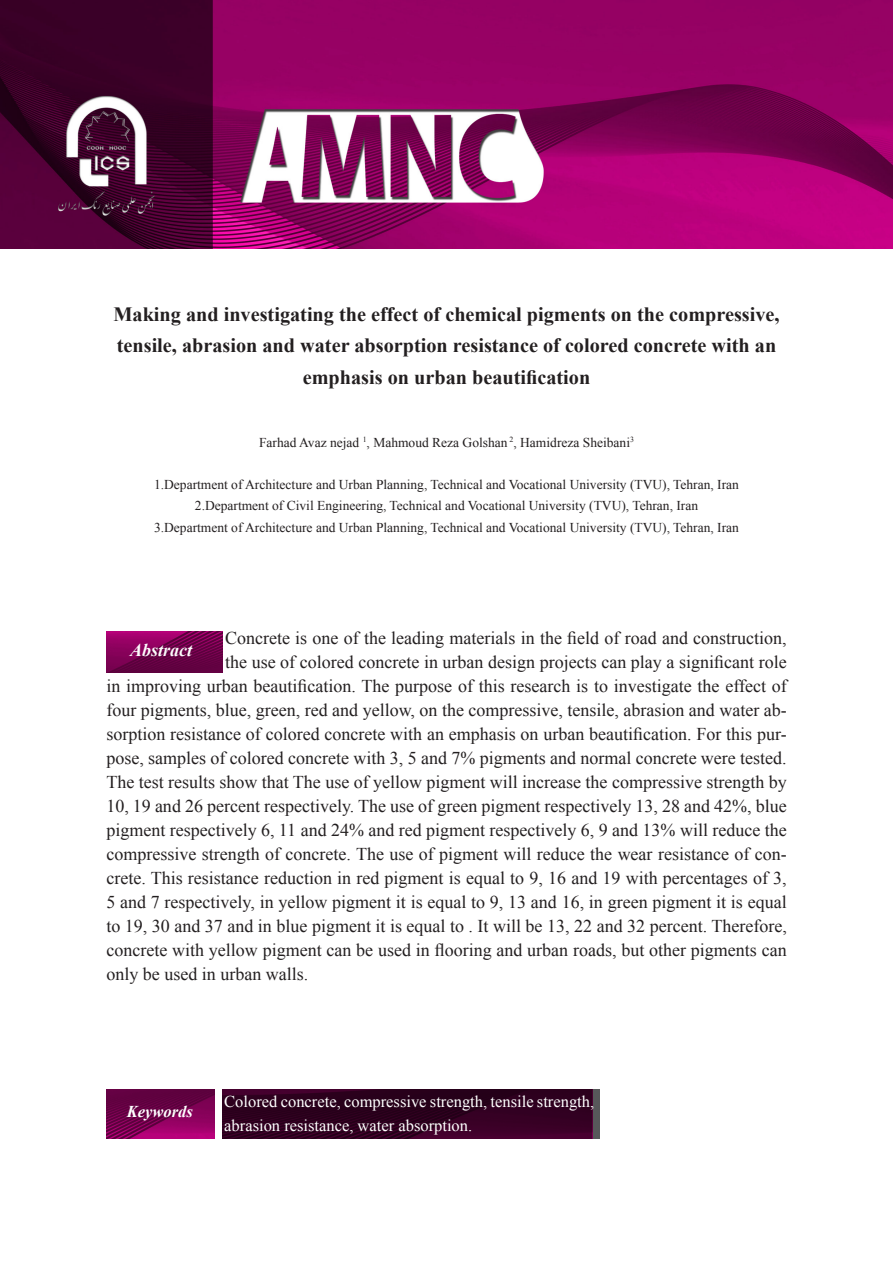
<style>
.page{position:relative;width:893px;height:1263px;background:#fff}
.page>*{position:absolute;margin:0;border:0;box-sizing:border-box;transform-origin:0 0}
.English{font:700 20.25px/31.5px "Times New Roman";color:#231f20;text-align:center}
.English-2{font:18px/24px "Times New Roman";color:#231f20;text-align:justify}
.t1{font:italic 700 18px "Times New Roman";color:#fcfcfc}
.English-3{font:16.5px/24px "Times New Roman";color:#fff}
.t2{font:italic 700 16.5px "Times New Roman";color:#fff}
.English-4{font:13.5px "Times New Roman";color:#231f20}
.English-5{font:7.8px "Times New Roman";color:#231f20}
.s1{font-size:13.5px}
</style>
<div class="page">
<img style="left:0;top:0;width:893px;height:249px">
<img style="left:106px;top:631px;width:116px;height:42px">
<img style="left:106px;top:1089px;width:108px;height:49px">
<svg style="left:222px;top:1089px;width:378px;height:49px;background:#300120"></svg>
<p class="English" style="left:113px;top:298px;width:668px">Making and investigating the effect of chemical pigments on the compressive, tensile, abrasion and water absorption resistance of colored concrete with an emphasis on urban beautification</p>
<p class="English-4" style="left:259px;top:433px;width:102px">Farhad Avaz nejad</p>
<p class="English-5" style="left:630px;top:434px;width:5px">3</p>
<p class="English-5" style="left:363px;top:434px;width:5px">1</p>
<p class="English-5" style="left:510px;top:434px;width:9px">2<span class="s1">,</span></p>
<p class="English-4" style="left:367px;top:433px;width:142px">, Mahmoud Reza Golshan</p>
<p class="English-4" style="left:154px;top:475px;width:586px">1.Department of Architecture and Urban Planning, Technical and Vocational University (TVU ,) Tehran, Iran</p>
<p class="English-4" style="left:195px;top:496px;width:505px">2.Department of Civil Engineering, Technical and Vocational University (TVU ,) Tehran, Iran</p>
<p class="English-4" style="left:154px;top:519px;width:586px">3.Department of Architecture and Urban Planning, Technical and Vocational University (TVU ,) Tehran, Iran</p>
<p class="English-4" style="left:520px;top:433px;width:111px">Hamidreza Sheibani</p>
<p class="English-2" style="left:106px;top:625px;width:682px;text-align:right">Concrete is one of the leading materials in the field of road and construction,<br>the use of colored concrete in urban design projects can play a significant role<br>in improving urban beautification. The purpose of this research is to investigate the effect of</p>
<p class="t1" style="left:130px;top:637px;width:64px">Abstract</p>
<p class="English-2" style="left:106px;top:697px;width:682px">four pigments, blue, green, red and yellow, on the compressive, tensile, abrasion and water ab-</p>
<p class="English-2" style="left:106px;top:721px;width:682px">sorption resistance of colored concrete with an emphasis on urban beautification. For this pur-</p>
<p class="English-2" style="left:106px;top:745px;width:682px">pose, samples of colored concrete with 3, 5 and 7% pigments and normal concrete were tested.</p>
<p class="English-2" style="left:106px;top:769px;width:682px">The test results show that The use of yellow pigment will increase the compressive strength by 10, 19 and 26 percent respectively. The use of green pigment respectively 13, 28 and 42%, blue pigment respectively 6, 11 and 24% and red pigment respectively 6, 9 and 13% will reduce the</p>
<p class="English-2" style="left:106px;top:865px;width:682px">crete. This resistance reduction in red pigment is equal to 9, 16 and 19 with percentages of 3,</p>
<p class="English-2" style="left:106px;top:841px;width:682px">compressive strength of concrete. The use of pigment will reduce the wear resistance of con-</p>
<p class="English-2" style="left:106px;top:889px;width:682px">5 and 7 respectively in, yellow pigment isit equal to 9, 13 and 16, in green pigment isit equal to 19, 30 and 37 and in blue pigment isit equal to It. will be 13, 22 and 32 percent. Therefore, concrete with yellow pigment can be used in flooring and urban roads, but other pigments can only be used in urban walls.</p>
<p class="t2" style="left:127px;top:1100px;width:67px">Keywords</p>
<p class="English-3" style="left:224px;top:1089px;width:371px">Colored concrete, compressive strength, tensile strength, abrasion resistance, water absorption.</p>
</div>
